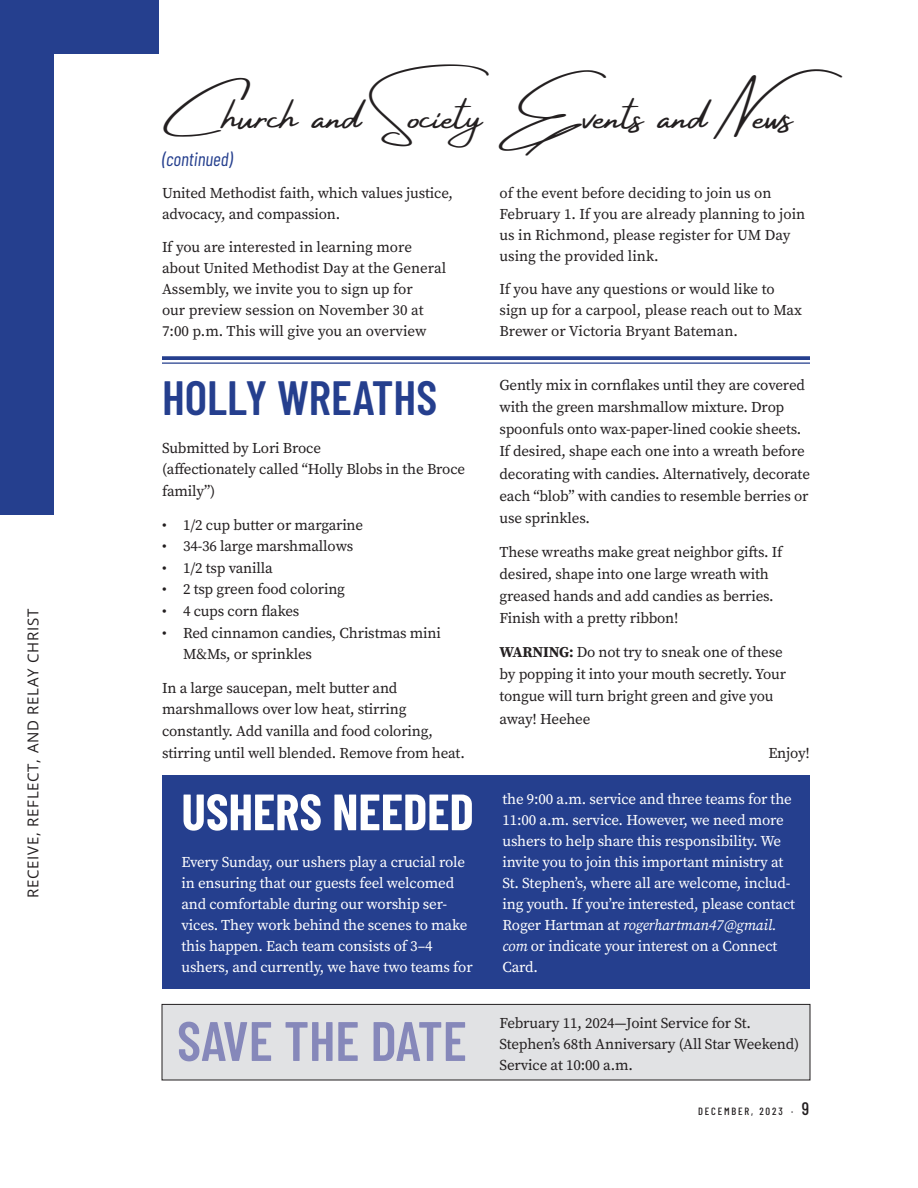
<style>
.page{position:relative;width:918px;height:1188px;background:#fff}
.page>*{position:absolute;margin:0;border:0;box-sizing:border-box;transform-origin:0 0}
.heading-2-28{font:600 55.5px "Barlow Condensed";color:#8688ba}
.heading-2{font:700 51px "Barlow Condensed";color:#fff}
.heading-2-28-2{font:600 48px "Barlow Condensed";color:#253f8e}
.heading-1{font:43.5px "Amsterdam Four ttf";color:#231f20}
.heading-1-2{font:italic 19.05px "Barlow Condensed";color:#253f8e}
.body{font:15px/21px "Source Serif Pro";letter-spacing:-.01em;color:#231f20}
.body-2{font:15px/21px "Source Serif Pro";letter-spacing:-.01em;color:#fff}
.t1{font:15px "Open Sans";letter-spacing:.05em;color:#231f20}
.body-right{font:15px "Source Serif Pro";letter-spacing:-.01em;color:#231f20}
.t2{font:500 10.5px "Barlow Condensed";letter-spacing:.175em;color:#231f20}
.s1{font-weight:700}
.s2{font-style:italic}
.s3{font-size:18px}
</style>
<div class="page">
<div style="left:162px;top:775px;width:648px;height:213px;background:#253f8e"></div>
<svg style="left:162px;top:356px;width:648px;height:4px;fill:#253f8e"></svg>
<hr style="left:162px;top:362px;width:648px;height:2px;background:#253f8e">
<div style="left:162px;top:1004px;width:648px;height:76px;background:#e1e2e4"></div>
<div style="left:162px;top:1004px;width:648px;height:76px;border:1px solid #231f20"></div>
<div style="left:0;top:0;width:54px;height:515px;background:#253f8e"></div>
<div style="left:0;top:0;width:158px;height:54px;background:#253f8e"></div>
<p class="t1" style="left:23px;top:898px;width:291px;rotate:-90deg">RECEIVE, REFLECT, AND RELAY CHRIST</p>
<p class="heading-1" style="left:163px;top:92px;width:691px">Church and Society Events and News</p>
<p class="heading-1-2" style="left:162px;top:146px;width:72px">(continued)</p>
<p class="body" style="left:162px;top:182px;width:293px">United Methodist faith, which values justice, advocacy, and compassion.</p>
<p class="body" style="left:162px;top:236px;width:286px">If you are interested in learning more about United Methodist Day at the General Assembly, we invite you to sign up for<br>our preview session on November 30 at 7:00 p.m. This will give you an overview</p>
<p class="heading-2-28-2" style="left:162px;top:364px;width:277px">HOLLY WREATHS</p>
<p class="body" style="left:162px;top:437px;width:305px;line-height:21.6px">Submitted by Lori Broce<br>(affectionately called “Holly Blobs in the Broce family”)</p>
<p class="body" style="left:162px;top:514px;width:203px">• 1/2 cup butter or margarine</p>
<p class="body" style="left:162px;top:536px;width:193px">• 34-36 large marshmallows</p>
<p class="body" style="left:162px;top:557px;width:112px">• 1/2 tsp vanilla</p>
<p class="body" style="left:162px;top:579px;width:185px">• 2 tsp green food coloring</p>
<p class="body" style="left:162px;top:600px;width:139px">• 4 cups corn flakes</p>
<p class="body" style="left:183px;top:622px;width:260px;line-height:21.6px;text-indent:-21px">• Red cinnamon candies, Christmas mini<br>M&amp;Ms, or sprinkles</p>
<p class="body" style="left:162px;top:677px;width:304px;line-height:21.6px">In a large saucepan, melt butter and marshmallows over low heat, stirring constantly. Add vanilla and food coloring, stirring until well blended. Remove from heat.</p>
<p class="heading-2" style="left:181px;top:776px;width:294px">USHERS NEEDED</p>
<p class="body-2" style="left:181px;top:851px;width:293px">Every Sunday, our ushers play a crucial role in ensuring that our guests feel welcomed and comfortable during our worship ser&shy;vices. They work behind the scenes to make this happen. Each team consists of 3–4 ushers, and currently, we have two teams for</p>
<p class="body" style="left:500px;top:182px;width:307px">of the event before deciding to join us on February 1. If you are already planning to join us in Richmond, please register for UM Day using the provided link.</p>
<p class="body" style="left:500px;top:278px;width:304px">If you have any questions or would like to sign up for a carpool, please reach out to Max<br>Brewer or Victoria Bryant Bateman.</p>
<p class="body" style="left:500px;top:374px;width:312px;line-height:22px">Gently mix in cornflakes until they are covered with the green marshmallow mixture. Drop spoonfuls onto wax-paper-lined cookie sheets.<br>If desired, shape each one into a wreath before decorating with candies. Alternatively, decorate each “blob” with candies to resemble berries or use sprinkles.</p>
<p class="body" style="left:500px;top:541px;width:284px;line-height:22px">These wreaths make great neighbor gifts. If desired, shape into one large wreath with greased hands and add candies as berries.<br>Finish with a pretty ribbon!</p>
<p class="body" style="left:500px;top:641px;width:288px;line-height:22px"><span class="s1">WARNING:</span> Do not try to sneak one of these by popping it into your mouth secretly. Your tongue will turn bright green and give you away! Heehee</p>
<p class="body-right" style="left:768px;top:743px;width:43px">Enjoy!</p>
<p class="body-2" style="left:502px;top:788px;width:294px">the 9:00 a.m. service and three teams for the 11:00 a.m. service. However, we need more ushers to help share this responsibility. We invite you to join this important ministry at St. Stephen’s, where all are welcome, includ&shy;ing youth. If you’re interested, please contact Roger Hartman at <span class="s2">rogerhartman47@gmail. com</span> or indicate your interest on a Connect Card.</p>
<p class="heading-2-28" style="left:177px;top:1001px;width:291px">SAVE THE DATE</p>
<p class="body" style="left:500px;top:1013px;width:301px">February 11, 2024—Joint Service for St.<br>Stephen’s 68th Anniversary (All Star Weekend)<br>Service at 10:00 a.m.</p>
<p class="t2" style="left:698px;top:1104px;width:113px">DECEMBER, 2023 · <span class="s3">9</span></p>
</div>
